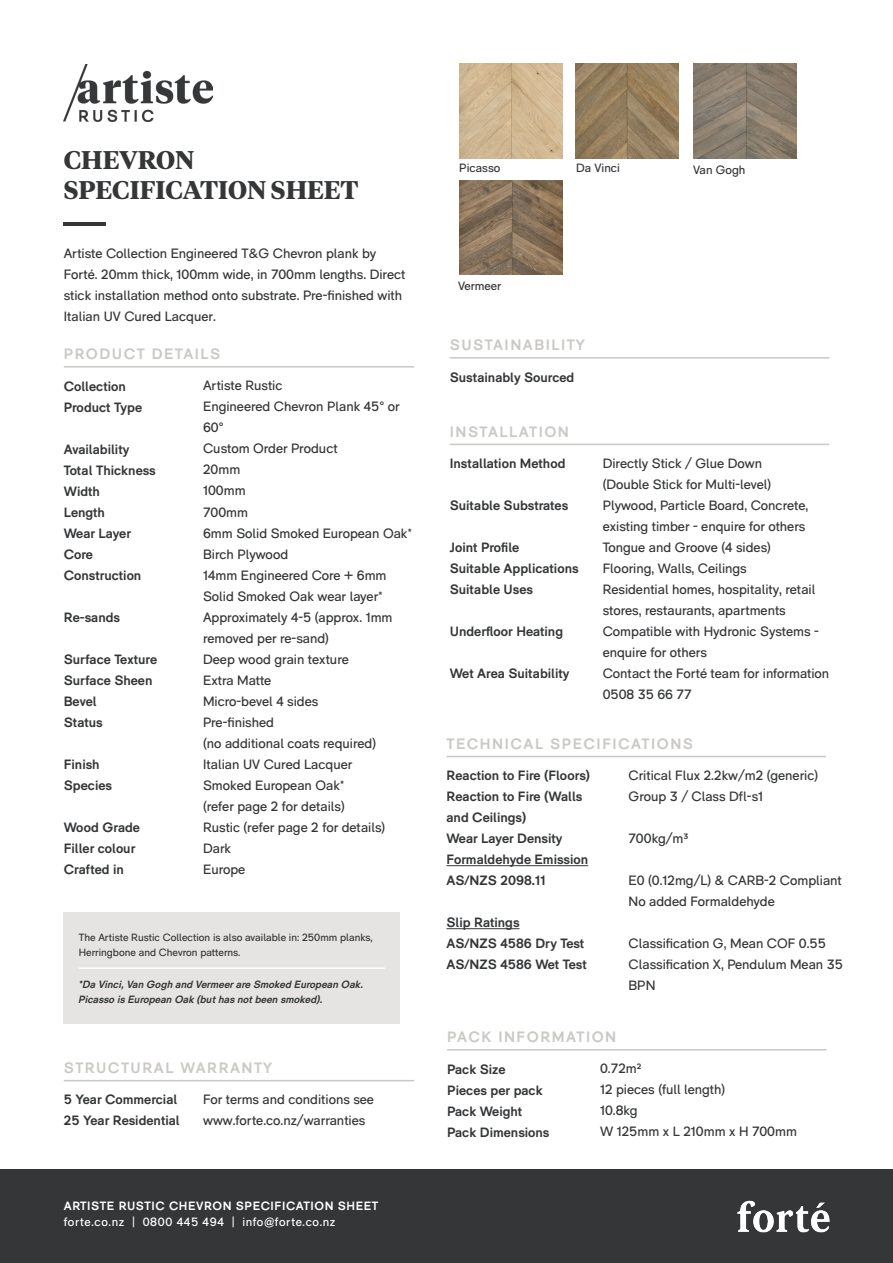
<style>
.page{position:relative;width:893px;height:1263px;background:#fff}
.page>*{position:absolute;margin:0;border:0;box-sizing:border-box;transform-origin:0 0}
.t1{font:700 25.5px "Tiempos Headline";color:#343638}
.t2{font:700 15px "RM Pro";letter-spacing:.1em;color:#cbc9c5}
.t3{font:13.5px/21px "RM Pro";color:#343638}
.t4{font:700 13.5px "RM Pro";color:#343638}
.t5{font:12px "RM Pro";letter-spacing:.05em;color:#fff}
.t6{font:700 12px "RM Pro";letter-spacing:.05em;color:#fff}
.t7{font:12px "RM Pro";color:#343638}
.t8{font:italic 700 10.5px/15px "RM Pro";color:#343638}
.t9{font:10.5px/15px "RM Pro";color:#343638}
</style>
<div class="page">
<div style="left:0;top:1169px;width:893px;height:94px;background:#343638"></div>
<img style="left:737px;top:1200px;width:92px;height:33px">
<img style="left:575px;top:64px;width:103px;height:94px">
<img style="left:693px;top:64px;width:103px;height:94px">
<img style="left:459px;top:180px;width:103px;height:95px">
<img style="left:459px;top:64px;width:103px;height:94px">
<hr style="left:64px;top:222px;width:42px;height:4px;background:#343638">
<hr style="left:64px;top:366px;width:350px;height:2px;background:#cbc9c5">
<hr style="left:64px;top:1080px;width:350px;height:1px;background:#cbc9c5">
<div style="left:64px;top:912px;width:336px;height:111px;background:#e5e4e2"></div>
<hr style="left:79px;top:967px;width:306px;height:2px;background:#fff">
<hr style="left:450px;top:357px;width:379px;height:2px;background:#cbc9c5">
<hr style="left:447px;top:1049px;width:380px;height:1px;background:#cbc9c5">
<hr style="left:450px;top:444px;width:379px;height:1px;background:#cbc9c5">
<hr style="left:446px;top:756px;width:380px;height:1px;background:#cbc9c5">
<hr style="left:446px;top:865px;width:142px;height:1px;background:#343638">
<hr style="left:446px;top:928px;width:73px;height:1px;background:#343638">
<img style="left:64px;top:64px;width:148px;height:57px">
<p class="t1" style="left:64px;top:142px;width:132px">CHEVRON</p>
<p class="t1" style="left:64px;top:172px;width:296px">SPECIFICATION SHEET</p>
<p class="t3" style="left:64px;top:243px;width:343px">Artiste Collection Engineered T&amp;G Chevron plank by Forté. 20mm thick, 100mm wide, in 700mm lengths. Direct stick installation method onto substrate. Pre-finished with Italian UV Cured Lacquer.</p>
<p class="t2" style="left:64px;top:345px;width:158px">PRODUCT DETAILS</p>
<p class="t4" style="left:64px;top:378px;width:64px">Collection</p>
<p class="t4" style="left:64px;top:399px;width:80px">Product Type</p>
<p class="t4" style="left:64px;top:441px;width:67px">Availability</p>
<p class="t4" style="left:64px;top:462px;width:94px">Total Thickness</p>
<p class="t4" style="left:64px;top:483px;width:38px">Width</p>
<p class="t4" style="left:64px;top:504px;width:43px">Length</p>
<p class="t4" style="left:64px;top:525px;width:69px">Wear Layer</p>
<p class="t4" style="left:64px;top:546px;width:31px">Core</p>
<p class="t4" style="left:64px;top:567px;width:79px">Construction</p>
<p class="t4" style="left:64px;top:609px;width:58px">Re-sands</p>
<p class="t4" style="left:64px;top:651px;width:95px">Surface Texture</p>
<p class="t4" style="left:64px;top:672px;width:90px">Surface Sheen</p>
<p class="t4" style="left:64px;top:693px;width:34px">Bevel</p>
<p class="t4" style="left:64px;top:714px;width:41px">Status</p>
<p class="t4" style="left:64px;top:756px;width:37px">Finish</p>
<p class="t4" style="left:64px;top:777px;width:50px">Species</p>
<p class="t4" style="left:64px;top:819px;width:78px">Wood Grade</p>
<p class="t4" style="left:64px;top:840px;width:73px">Filler colour</p>
<p class="t4" style="left:64px;top:861px;width:62px">Crafted in</p>
<p class="t3" style="left:203px;top:376px;width:81px">Artiste Rustic</p>
<p class="t3" style="left:203px;top:397px;width:198px">Engineered Chevron Plank 45° or<br>60°</p>
<p class="t3" style="left:203px;top:439px;width:136px">Custom Order Product</p>
<p class="t3" style="left:203px;top:460px;width:39px">20mm</p>
<p class="t3" style="left:203px;top:481px;width:44px">100mm</p>
<p class="t3" style="left:203px;top:502px;width:46px">700mm</p>
<p class="t3" style="left:203px;top:523px;width:211px">6mm Solid Smoked European Oak*</p>
<p class="t3" style="left:203px;top:544px;width:87px">Birch Plywood</p>
<p class="t3" style="left:203px;top:565px;width:185px">14mm Engineered Core + 6mm<br>Solid Smoked Oak wear layer*</p>
<p class="t3" style="left:203px;top:607px;width:191px">Approximately 4-5 (approx. 1mm removed per re-sand)</p>
<p class="t3" style="left:203px;top:649px;width:147px">Deep wood grain texture</p>
<p class="t3" style="left:203px;top:670px;width:70px">Extra Matte</p>
<p class="t3" style="left:203px;top:691px;width:117px">Micro-bevel 4 sides</p>
<p class="t3" style="left:203px;top:712px;width:72px">Pre-finished</p>
<p class="t3" style="left:203px;top:733px;width:174px">(no additional coats required)</p>
<p class="t3" style="left:203px;top:754px;width:151px">Italian UV Cured Lacquer</p>
<p class="t3" style="left:203px;top:775px;width:143px">Smoked European Oak* (refer page 2 for details)</p>
<p class="t3" style="left:203px;top:817px;width:184px">Rustic (refer page 2 for details)</p>
<p class="t3" style="left:203px;top:838px;width:29px">Dark</p>
<p class="t3" style="left:203px;top:859px;width:44px">Europe</p>
<p class="t9" style="left:79px;top:930px;width:295px">The Artiste Rustic Collection is also available in: 250mm planks,<br>Herringbone and Chevron patterns.</p>
<p class="t8" style="left:79px;top:977px;width:286px">*Da Vinci, Van Gogh and Vermeer are Smoked European Oak.<br>Picasso is European Oak (but has not been smoked).</p>
<p class="t2" style="left:64px;top:1059px;width:210px">STRUCTURAL WARRANTY</p>
<p class="t4" style="left:64px;top:1092px;width:115px">5 Year Commercial</p>
<p class="t4" style="left:64px;top:1113px;width:118px">25 Year Residential</p>
<p class="t3" style="left:203px;top:1089px;width:172px">For terms and conditions see</p>
<p class="t3" style="left:203px;top:1110px;width:164px">www.forte.co.nz/warranties</p>
<p class="t6" style="left:64px;top:1198px;width:316px">ARTISTE RUSTIC CHEVRON SPECIFICATION SHEET</p>
<p class="t5" style="left:64px;top:1215px;width:273px">forte.co.nz | 0800 445 494 | info@forte.co.nz</p>
<p class="t7" style="left:459px;top:161px;width:43px">Picasso</p>
<p class="t7" style="left:693px;top:162px;width:54px">Van Gogh</p>
<p class="t7" style="left:576px;top:161px;width:45px">Da Vinci</p>
<p class="t7" style="left:458px;top:279px;width:45px">Vermeer</p>
<p class="t2" style="left:450px;top:336px;width:137px">SUSTAINABILITY</p>
<p class="t4" style="left:450px;top:369px;width:126px">Sustainably Sourced</p>
<p class="t2" style="left:450px;top:423px;width:121px">INSTALLATION</p>
<p class="t4" style="left:450px;top:455px;width:117px">Installation Method</p>
<p class="t4" style="left:450px;top:497px;width:120px">Suitable Substrates</p>
<p class="t4" style="left:450px;top:539px;width:71px">Joint Profile</p>
<p class="t4" style="left:450px;top:560px;width:130px">Suitable Applications</p>
<p class="t4" style="left:450px;top:581px;width:85px">Suitable Uses</p>
<p class="t4" style="left:450px;top:623px;width:115px">Underfloor Heating</p>
<p class="t4" style="left:450px;top:665px;width:121px">Wet Area Suitability</p>
<p class="t3" style="left:603px;top:453px;width:161px">Directly Stick / Glue Down</p>
<p class="t3" style="left:603px;top:474px;width:170px">(Double Stick for Multi-level)</p>
<p class="t3" style="left:603px;top:495px;width:207px">Plywood, Particle Board, Concrete, existing timber - enquire for others</p>
<p class="t3" style="left:603px;top:537px;width:170px">Tongue and Groove (4 sides)</p>
<p class="t3" style="left:603px;top:558px;width:146px">Flooring, Walls, Ceilings</p>
<p class="t3" style="left:603px;top:579px;width:214px">Residential homes, hospitality, retail stores, restaurants, apartments</p>
<p class="t3" style="left:603px;top:621px;width:218px">Compatible with Hydronic Systems - enquire for others</p>
<p class="t3" style="left:603px;top:663px;width:228px">Contact the Forté team for information</p>
<p class="t3" style="left:603px;top:684px;width:91px">0508 35 66 77</p>
<p class="t2" style="left:446px;top:735px;width:248px">TECHNICAL SPECIFICATIONS</p>
<p class="t4" style="left:446px;top:768px;width:145px">Reaction to Fire (Floors)</p>
<p class="t4" style="left:446px;top:789px;width:137px">Reaction to Fire (Walls</p>
<p class="t4" style="left:446px;top:810px;width:81px">and Ceilings)</p>
<p class="t4" style="left:446px;top:831px;width:117px">Wear Layer Density</p>
<p class="t4" style="left:446px;top:852px;width:143px">Formaldehyde Emission</p>
<p class="t4" style="left:446px;top:873px;width:101px">AS/NZS 2098.11</p>
<p class="t4" style="left:446px;top:915px;width:75px">Slip Ratings</p>
<p class="t4" style="left:446px;top:936px;width:139px">AS/NZS 4586 Dry Test</p>
<p class="t4" style="left:446px;top:957px;width:142px">AS/NZS 4586 Wet Test</p>
<p class="t3" style="left:629px;top:765px;width:191px">Critical Flux 2.2kw/m2 (generic)</p>
<p class="t3" style="left:629px;top:786px;width:136px">Group 3 / Class Dfl-s1</p>
<p class="t3" style="left:629px;top:828px;width:61px">700kg/m³</p>
<p class="t3" style="left:629px;top:870px;width:215px">E0 (0.12mg/L) &amp; CARB-2 Compliant</p>
<p class="t3" style="left:629px;top:891px;width:148px">No added Formaldehyde</p>
<p class="t3" style="left:629px;top:933px;width:199px">Classification G, Mean COF 0.55</p>
<p class="t3" style="left:629px;top:954px;width:216px">Classification X, Pendulum Mean 35<br>BPN</p>
<p class="t2" style="left:447px;top:1028px;width:171px">PACK INFORMATION</p>
<p class="t4" style="left:447px;top:1061px;width:60px">Pack Size</p>
<p class="t4" style="left:447px;top:1082px;width:97px">Pieces per pack</p>
<p class="t4" style="left:447px;top:1103px;width:77px">Pack Weight</p>
<p class="t4" style="left:447px;top:1124px;width:104px">Pack Dimensions</p>
<p class="t3" style="left:600px;top:1058px;width:43px">0.72m²</p>
<p class="t3" style="left:600px;top:1079px;width:127px">12 pieces (full length)</p>
<p class="t3" style="left:600px;top:1100px;width:39px">10.8kg</p>
<p class="t3" style="left:600px;top:1121px;width:198px">W 125mm x L 210mm x H 700mm</p>
</div>
